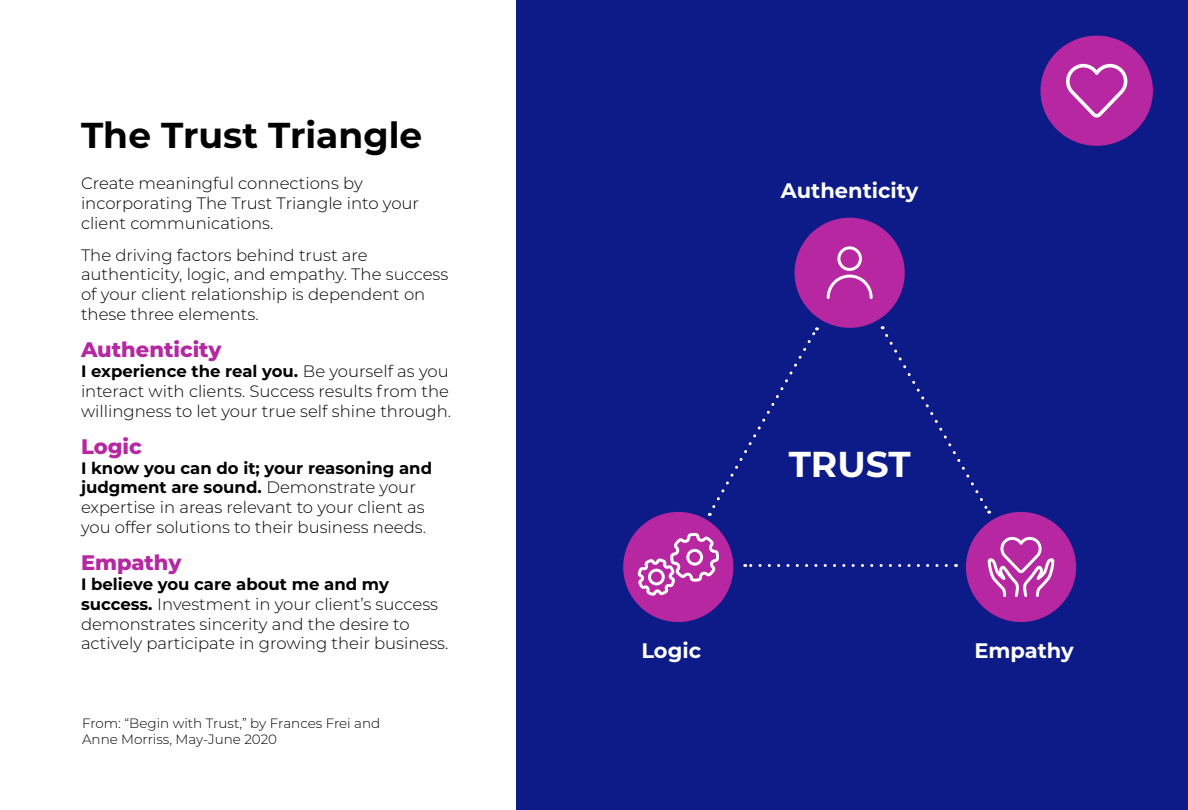
<style>
.page{position:relative;width:1188px;height:810px;background:#fff}
.page>*{position:absolute;margin:0;border:0;box-sizing:border-box;transform-origin:0 0}
.t1{font:700 36px "Montserrat";color:#000}
.t2{font:700 36px "Montserrat";color:#fff}
.t3{font:800 21px "Montserrat";color:#b627a1}
.t4{font:700 21px "Montserrat";color:#fff}
.t5{font:300 16.5px/19.8px "Montserrat";color:#000}
.t6{font:300 13.5px/16.2px "Montserrat";color:#000}
.s1{font-weight:700}
</style>
<div class="page">
<div style="left:516px;top:0;width:672px;height:810px;background:#0c1b88"></div>
<div style="left:623px;top:512px;width:110px;height:110px;background:#b627a1;border-radius:50%"></div>
<div style="left:966px;top:512px;width:110px;height:110px;background:#b627a1;border-radius:50%"></div>
<div style="left:795px;top:218px;width:110px;height:110px;background:#b627a1;border-radius:50%"></div>
<svg style="left:826px;top:246px;width:47px;height:54px"></svg>
<svg style="left:636px;top:326px;width:420px;height:297px"></svg>
<div style="left:1040px;top:36px;width:113px;height:110px;background:#b627a1;border-radius:50%"></div>
<svg style="left:1068px;top:63px;width:60px;height:55px"></svg>
<h1 class="t1" style="left:81px;top:110px;width:343px">The Trust Triangle</h1>
<p class="t5" style="left:81px;top:173px;width:340px">Create meaningful connections by incorporating The Trust Triangle into your client communications.</p>
<p class="t5" style="left:81px;top:244px;width:369px">The driving factors behind trust are authenticity, logic, and empathy. The success of your client relationship is dependent on these three elements.</p>
<p class="t3" style="left:81px;top:334px;width:142px">Authenticity</p>
<p class="t5" style="left:81px;top:361px;width:372px"><span class="s1">I experience the real you.</span> Be yourself as you interact with clients. Success results from the willingness to let your true self shine through.</p>
<p class="t3" style="left:81px;top:431px;width:62px">Logic</p>
<p class="t5" style="left:81px;top:457px;width:353px"><span class="s1">I know you can do it; your reasoning and judgment are sound.</span> Demonstrate your expertise in areas relevant to your client as you offer solutions to their business needs.</p>
<p class="t3" style="left:81px;top:547px;width:102px">Empathy</p>
<p class="t5" style="left:81px;top:574px;width:369px"><span class="s1">I believe you care about me and my success.</span> Investment in your client’s success demonstrates sincerity and the desire to actively participate in growing their business.</p>
<p class="t6" style="left:82px;top:715px;width:300px">From: “Begin with Trust,” by Frances Frei and<br>Anne Morriss, May-June 2020</p>
<p class="t4" style="left:781px;top:175px;width:139px">Authenticity</p>
<h1 class="t2" style="left:789px;top:438px;width:123px">TRUST</h1>
<p class="t4" style="left:641px;top:636px;width:61px">Logic</p>
<p class="t4" style="left:974px;top:636px;width:101px">Empathy</p>
</div>
